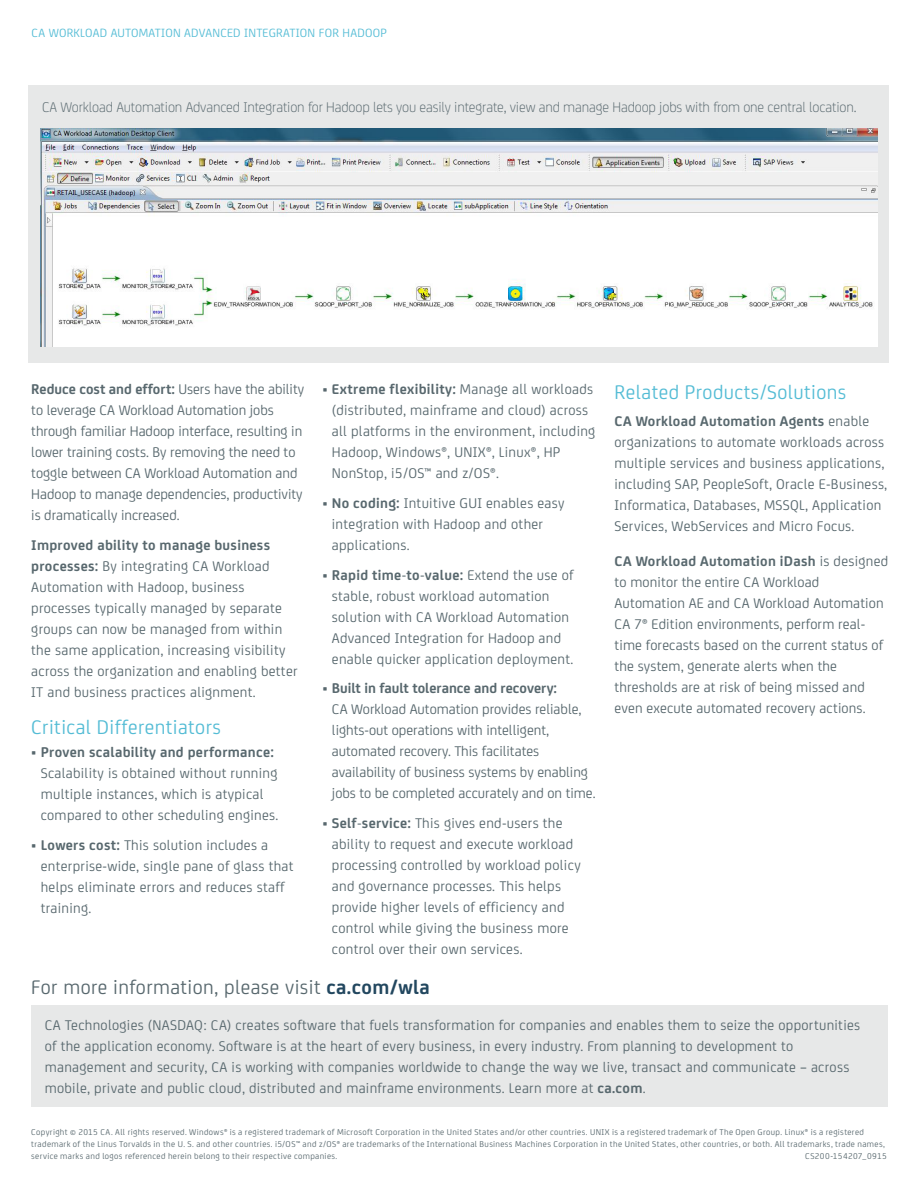
<style>
.page{position:relative;width:918px;height:1188px;background:#fff}
.page>*{position:absolute;margin:0;border:0;box-sizing:border-box;transform-origin:0 0}
.t1{font:21px "CA Sans";letter-spacing:.02em;color:#54bcd5}
.t2{font:21px "CA Sans";letter-spacing:.02em;color:#58686e}
.t3{font:15px/21px "CA Sans";letter-spacing:.02em;color:#58686e}
.t4{font:15px/21px "CA Sans";color:#58686e}
.t5{font:300 15px "CA Sans";letter-spacing:-.01em;color:#58686e}
.t6{font:12.75px "CA Sans";letter-spacing:.02em;color:#54bcd5}
.t7{font:9px/12px "CA Sans";letter-spacing:.04em;color:#58686e}
.s1{font-weight:700}
.s2{font-weight:700;color:#22475f}
</style>
<div class="page">
<div style="left:28px;top:86px;width:860px;height:277px;background:#e7e8e8"></div>
<div style="left:31px;top:1005px;width:856px;height:102px;background:#e7e8e8"></div>
<img style="left:41px;top:129px;width:837px;height:218px">
<p class="t6" style="left:32px;top:24px;width:357px">CA WORKLOAD AUTOMATION ADVANCED INTEGRATION FOR HADOOP</p>
<p class="t5" style="left:42px;top:96px;width:816px">CA Workload Automation Advanced Integration for Hadoop lets you easily integrate, view and manage Hadoop jobs with from one central location.</p>
<p class="t4" style="left:31px;top:378px;width:274px"><span class="s1">Reduce cost and effort:</span> Users have the ability to leverage CA Workload Automation jobs through familiar Hadoop interface, resulting in lower training costs. By removing the need to toggle between CA Workload Automation and Hadoop to manage dependencies, productivity is dramatically increased.</p>
<p class="t3" style="left:31px;top:534px;width:268px"><span class="s1">Improved ability to manage business processes:</span> By integrating CA Workload Automation with Hadoop, business processes typically managed by separate groups can now be managed from within the same application, increasing visibility across the organization and enabling better IT and business practices alignment.</p>
<h1 class="t1" style="left:31px;top:712px;width:191px">Critical Differentiators</h1>
<p class="t3" style="left:41px;top:741px;width:239px;text-indent:-9px">• <span class="s1">Proven scalability and performance:<br></span>Scalability is obtained without running multiple instances, which is atypical compared to other scheduling engines.</p>
<p class="t3" style="left:41px;top:833px;width:254px;text-indent:-9px">• <span class="s1">Lowers cost:</span> This solution includes a enterprise-wide, single pane of glass that helps eliminate errors and reduces staff training.</p>
<p class="t3" style="left:332px;top:378px;width:265px;text-indent:-9px">• <span class="s1">Extreme flexibility:</span> Manage all workloads (distributed, mainframe and cloud) across all platforms in the environment, including Hadoop, Windows®, UNIX®, Linux®, HP NonStop, i5/OS™ and z/OS®.</p>
<p class="t3" style="left:332px;top:492px;width:234px;text-indent:-9px">• <span class="s1">No coding:</span> Intuitive GUI enables easy integration with Hadoop and other applications.</p>
<p class="t3" style="left:332px;top:563px;width:243px;text-indent:-9px">• <span class="s1">Rapid time-to-value:</span> Extend the use of stable, robust workload automation solution with CA Workload Automation Advanced Integration for Hadoop and enable quicker application deployment.</p>
<p class="t4" style="left:332px;top:677px;width:265px;text-indent:-9px">• <span class="s1">Built in fault tolerance and recovery:<br></span>CA Workload Automation provides reliable, lights-out operations with intelligent, automated recovery. This facilitates availability of business systems by enabling jobs to be completed accurately and on time.</p>
<p class="t3" style="left:332px;top:812px;width:250px;text-indent:-9px">• <span class="s1">Self-service:</span> This gives end-users the ability to request and execute workload processing controlled by workload policy and governance processes. This helps provide higher levels of efficiency and control while giving the business more control over their own services.</p>
<h1 class="t2" style="left:31px;top:972px;width:400px">For more information, please visit <span class="s2">ca.com/wla</span></h1>
<h1 class="t1" style="left:615px;top:377px;width:233px">Related Products/Solutions</h1>
<p class="t3" style="left:615px;top:410px;width:274px"><span class="s1">CA Workload Automation Agents</span> enable organizations to automate workloads across multiple services and business applications, including SAP, PeopleSoft, Oracle E-Business, Informatica, Databases, MSSQL, Application Services, WebServices and Micro Focus.</p>
<p class="t3" style="left:615px;top:550px;width:275px"><span class="s1">CA Workload Automation iDash</span> is designed to monitor the entire CA Workload Automation AE and CA Workload Automation CA 7® Edition environments, perform real&shy;time forecasts based on the current status of the system, generate alerts when the thresholds are at risk of being missed and even execute automated recovery actions.</p>
<p class="t3" style="left:45px;top:1014px;width:817px">CA Technologies (NASDAQ: CA) creates software that fuels transformation for companies and enables them to seize the opportunities of the application economy. Software is at the heart of every business, in every industry. From planning to development to management and security, CA is working with companies worldwide to change the way we live, transact and communicate – across mobile, private and public cloud, distributed and mainframe environments. Learn more at <span class="s1">ca.com</span>.</p>
<p class="t7" style="left:31px;top:1126px;width:855px">Copyright © 2015 CA. All rights reserved. Windows® is a registered trademark of Microsoft Corporation in the United States and/or other countries. UNIX is a registered trademark of The Open Group. Linux® is a registered trademark of the Linus Torvalds in the U. S. and other countries. i5/OS™ and z/OS® are trademarks of the International Business Machines Corporation in the United States, other countries, or both. All trademarks, trade names, service marks and logos referenced herein belong to their respective companies.</p>
<p class="t7" style="left:805px;top:1150px;width:83px">CS200-154207_0915</p>
</div>
